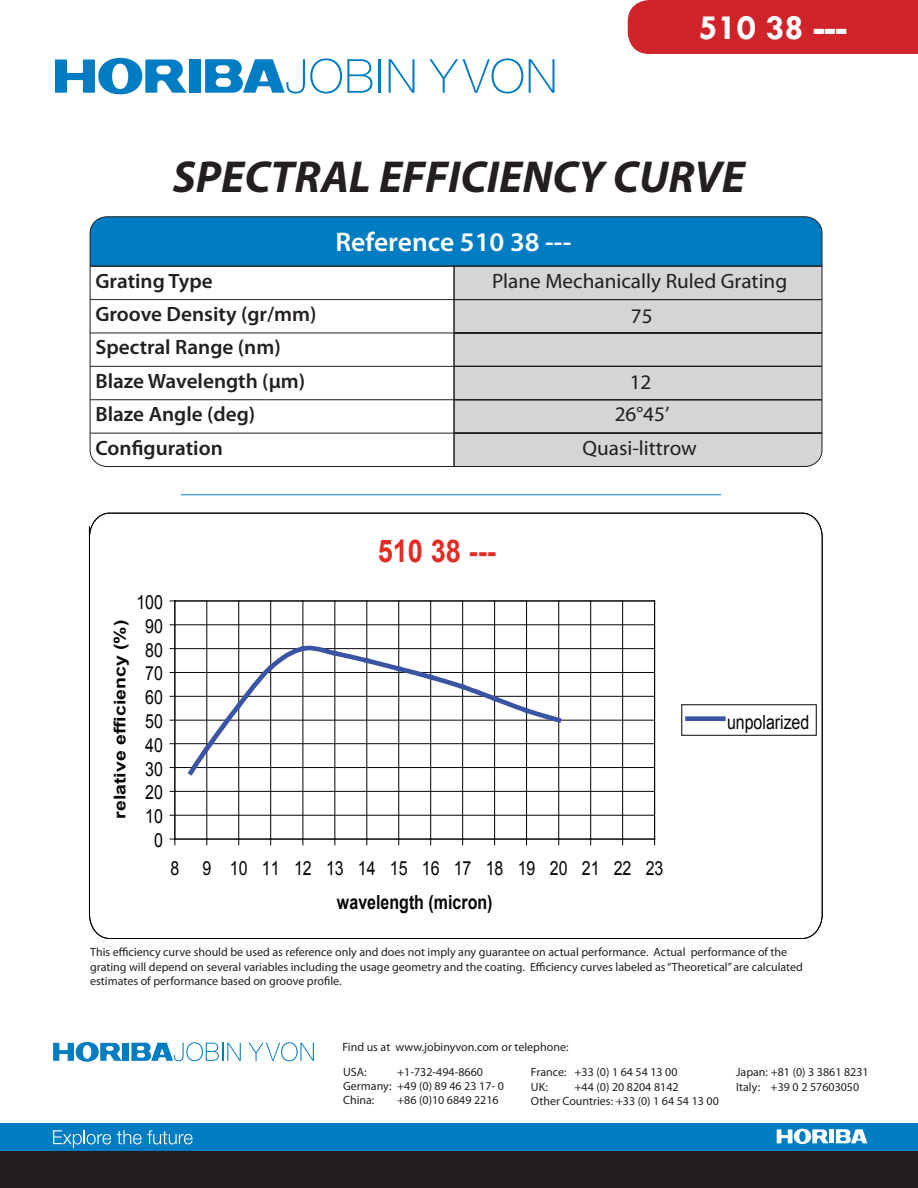
<style>
.page{position:relative;width:918px;height:1188px;background:#fff}
.page>*{position:absolute;margin:0;border:0;box-sizing:border-box;transform-origin:0 0}
.t1{font:italic 700 45px "Myriad Pro";color:#231f20}
.t2{font:700 36px "Tw Cen";color:#fff}
.t3{font:700 31.35px "Arial";color:#e12c26;scale:.87 1}
.t4{font:600 27px "Myriad Pro";color:#fff}
.t5{font:600 20.7px/33.5px "Myriad Pro";color:#231f20}
.t6{font:20.7px "Myriad Pro";color:#231f20}
.t7{font:19.5px/33.8px "Arial";letter-spacing:-.005em;color:#050504;text-align:center;scale:.82 1}
.t8{font:700 16.05px "Arial";letter-spacing:-.005em;color:#050504;scale:1.22 1}
.t9{font:12px/14.4px "Myriad Pro";color:#231f20}
.s1{font-weight:700}
</style>
<div class="page">
<div style="left:628px;top:0;width:290px;height:54px;background:#d1232a"></div>
<div style="left:189px;top:60px;width:12px;height:33px;background:#007cc2"></div>
<svg style="left:55px;top:58px;width:132px;height:36px"></svg>
<svg style="left:205px;top:58px;width:167px;height:36px"></svg>
<hr style="left:379px;top:59px;width:2px;height:34px;background:#007cc2">
<svg style="left:389px;top:59px;width:26px;height:34px"></svg>
<svg style="left:429px;top:58px;width:94px;height:36px"></svg>
<svg style="left:529px;top:59px;width:26px;height:34px"></svg>
<svg style="left:89px;top:513px;width:734px;height:426px"></svg>
<div style="left:123px;top:1043px;width:6px;height:18px;background:#007cc2"></div>
<svg style="left:53px;top:1042px;width:69px;height:20px"></svg>
<svg style="left:131px;top:1042px;width:110px;height:19px"></svg>
<svg style="left:249px;top:1042px;width:65px;height:19px"></svg>
<div style="left:0;top:1123px;width:918px;height:28px;background:#007cc2"></div>
<div style="left:0;top:1151px;width:918px;height:14px;background:#231f20"></div>
<div style="left:829px;top:1129px;width:5px;height:14px;background:#fff"></div>
<svg style="left:777px;top:1129px;width:52px;height:15px"></svg>
<svg style="left:836px;top:1129px;width:31px;height:14px"></svg>
<svg style="left:53px;top:1130px;width:58px;height:18px"></svg>
<svg style="left:117px;top:1130px;width:76px;height:14px"></svg>
<div style="left:0;top:1159px;width:918px;height:29px;background:#231f20"></div>
<hr style="left:181px;top:495px;width:540px;height:1px;background:#007cc2">
<svg style="left:90px;top:217px;width:732px;height:250px"></svg>
<div style="left:90px;top:217px;width:732px;height:250px;border:1px solid #231f20;border-radius:17px"></div>
<p class="t2" style="left:699px;top:6px;width:150px">510 38 ---</p>
<p class="t1" style="left:173px;top:152px;width:574px">SPECTRAL EFFICIENCY CURVE</p>
<p class="t4" style="left:336px;top:227px;width:237px">Reference 510 38 ---</p>
<p class="t5" style="left:95px;top:264px;width:119px">Grating Type</p>
<p class="t6" style="left:492px;top:269px;width:297px">Plane Mechanically Ruled Grating</p>
<p class="t5" style="left:95px;top:298px;width:223px">Groove Density (gr/mm)</p>
<p class="t6" style="left:631px;top:304px;width:23px">75</p>
<p class="t5" style="left:95px;top:331px;width:211px">Spectral Range (nm)<br>Blaze Wavelength (µm)</p>
<p class="t6" style="left:630px;top:371px;width:23px">12</p>
<p class="t5" style="left:95px;top:398px;width:161px">Blaze Angle (deg)</p>
<p class="t6" style="left:615px;top:403px;width:56px">26°45’</p>
<p class="t5" style="left:95px;top:431px;width:129px">Configuration</p>
<p class="t6" style="left:583px;top:436px;width:116px">Quasi-littrow</p>
<p class="t3" style="left:378px;top:530px;width:137px">510 38 ---</p>
<p class="t8" style="left:109px;top:819px;width:165px;rotate:-90deg">relative efficiency (%)</p>
<p class="t7" style="left:136px;top:585px;width:34px">100</p>
<p class="t7" style="left:145px;top:609px;width:23px">90</p>
<p class="t7" style="left:145px;top:633px;width:23px">80</p>
<p class="t7" style="left:145px;top:657px;width:23px">70</p>
<p class="t7" style="left:145px;top:681px;width:23px">60</p>
<p class="t7" style="left:145px;top:705px;width:23px">50</p>
<p class="t7" style="left:145px;top:728px;width:23px">40</p>
<p class="t7" style="left:145px;top:752px;width:23px">30</p>
<p class="t7" style="left:145px;top:776px;width:23px">20</p>
<p class="t7" style="left:145px;top:800px;width:23px">10</p>
<p class="t7" style="left:154px;top:824px;width:12px">0</p>
<p class="t7" style="left:171px;top:852px;width:603px">8 9 1011121314151617181920212223 <span class="s1">wavelength (micron)</span></p>
<p class="t7" style="left:727px;top:705px;width:102px">unpolarized</p>
<p class="t9" style="left:90px;top:945px;width:714px">This efficiency curve should be used as reference only and does not imply any guarantee on actual performance. Actual performance of the grating will depend on several variables including the usage geometry and the coating. Efficiency curves labeled as “Theoretical” are calculated estimates of performance based on groove profile.</p>
<p class="t9" style="left:342px;top:1040px;width:228px">Find us at www.jobinyvon.com or telephone:</p>
<p class="t9" style="left:343px;top:1065px;width:25px">USA:</p>
<p class="t9" style="left:397px;top:1065px;width:87px">+1-732-494-8660</p>
<p class="t9" style="left:343px;top:1079px;width:162px">Germany: +49 (0) 89 46 23 17- 0</p>
<p class="t9" style="left:343px;top:1093px;width:33px">China:</p>
<p class="t9" style="left:397px;top:1093px;width:103px">+86 (0)10 6849 2216</p>
<p class="t9" style="left:531px;top:1066px;width:148px">France: +33 (0) 1 64 54 13 00</p>
<p class="t9" style="left:531px;top:1080px;width:19px">UK:</p>
<p class="t9" style="left:574px;top:1080px;width:106px">+44 (0) 20 8204 8142</p>
<p class="t9" style="left:531px;top:1094px;width:189px">Other Countries: +33 (0) 1 64 54 13 00</p>
<p class="t9" style="left:736px;top:1066px;width:134px">Japan: +81 (0) 3 3861 8231</p>
<p class="t9" style="left:736px;top:1080px;width:125px">Italy: +39 0 2 57603050</p>
</div>
